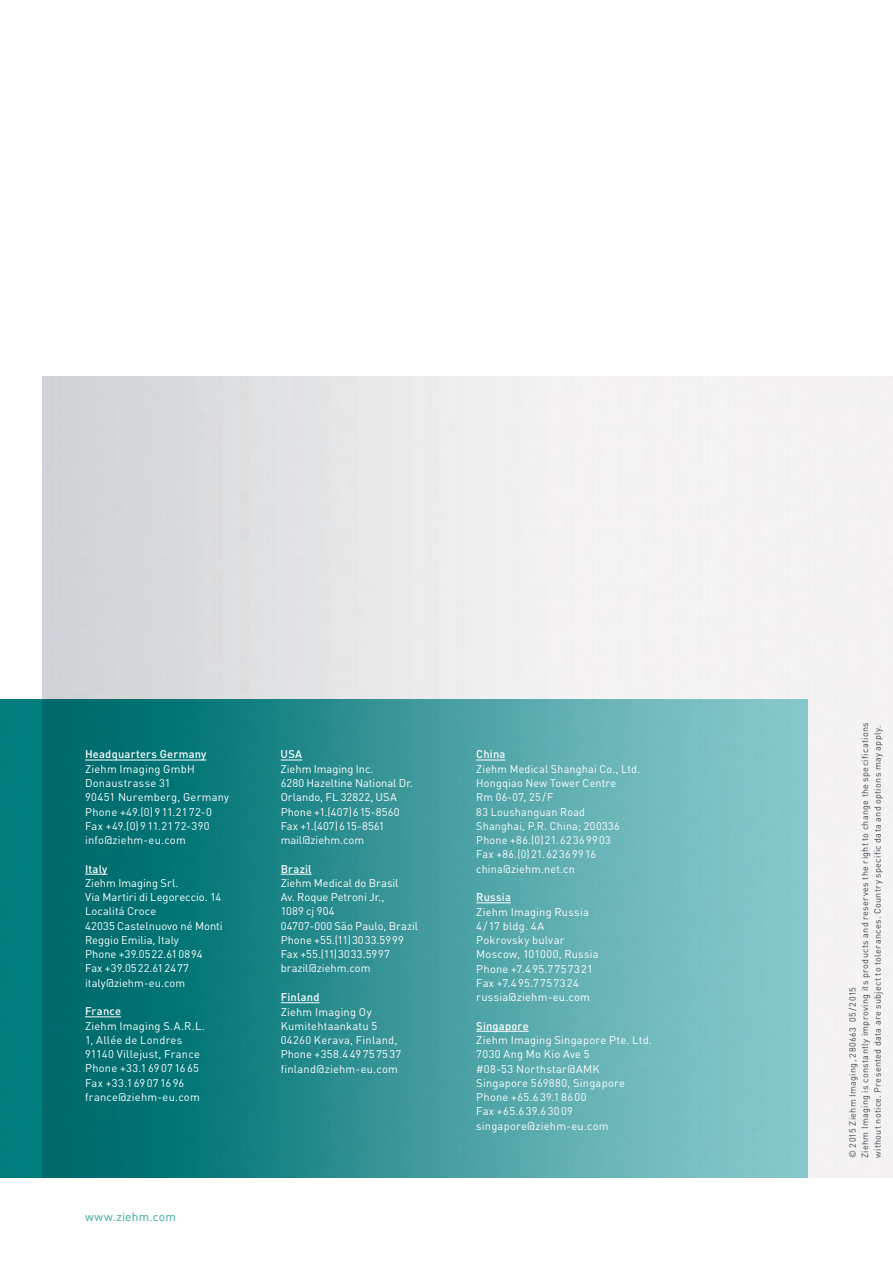
<style>
.page{position:relative;width:893px;height:1263px;background:#fff}
.page>*{position:absolute;margin:0;border:0;box-sizing:border-box;transform-origin:0 0}
.t1{font:12px "DIN";letter-spacing:.015em;color:#33a59b}
.t2{font:11.1px/14.2px "DIN";letter-spacing:.02em;color:#fff}
.t3{font:11.1px/14.2px "DIN";color:#fff}
.t4{font:500 11.1px "DIN";letter-spacing:.02em;color:#fff}
.t5{font:9px/12.6px "DIN";letter-spacing:.035em;color:#3d474e}
</style>
<div class="page">
<img style="left:0;top:699px;width:808px;height:478px">
<hr style="left:85px;top:760px;width:121px;height:1px;background:#fff">
<svg style="left:85px;top:874px;width:22px;height:1px"></svg>
<hr style="left:85px;top:1016px;width:36px;height:1px;background:#fff">
<svg style="left:281px;top:760px;width:21px;height:1px"></svg>
<hr style="left:281px;top:874px;width:31px;height:1px;background:#fff">
<hr style="left:281px;top:1002px;width:39px;height:1px;background:#fff">
<svg style="left:476px;top:760px;width:29px;height:1px"></svg>
<hr style="left:476px;top:902px;width:35px;height:1px;background:#fff">
<hr style="left:476px;top:1031px;width:53px;height:1px;background:#fff">
<p class="t4" style="left:85px;top:747px;width:123px">Headquarters Germany</p>
<p class="t2" style="left:85px;top:761px;width:146px">Ziehm Imaging GmbH<br>Donaustrasse 31<br>90451 N uremberg, Germany<br>Phone +49.(0)911.2172-0<br>Fax +49.(0)911.2172-390 info@ziehm-eu.com</p>
<p class="t4" style="left:85px;top:861px;width:24px">Italy</p>
<p class="t3" style="left:85px;top:875px;width:139px">Ziehm I maging Srl.<br>Via Martiri di Legoreccio. 14<br>Localitá Croce<br>42035 Castelnuovo né M onti<br>Reggio Emilia, Italy<br>Phone +39.0522.610894<br>Fax +39.0522.612477 italy@ziehm-eu.com</p>
<p class="t4" style="left:85px;top:1004px;width:37px">France</p>
<p class="t2" style="left:85px;top:1018px;width:121px">Ziehm I maging S.A.R.L.<br>1, Allée de Londres<br>91140 Villejust, France<br>Phone +33.169071665<br>Fax +33.169071696 france@ziehm-eu.com</p>
<p class="t1" style="left:85px;top:1209px;width:92px">www.ziehm.com</p>
<p class="t4" style="left:281px;top:747px;width:23px">USA</p>
<p class="t3" style="left:281px;top:761px;width:134px">Ziehm I maging I nc.<br>6280 Hazeltine National Dr.<br>Orlando, FL 32822, USA<br>Phone +1.(407)615-8560<br>Fax +1.(407)615-8561 mail@ziehm.com</p>
<p class="t4" style="left:281px;top:861px;width:32px">Brazil</p>
<p class="t3" style="left:281px;top:875px;width:139px">Ziehm Medical do Brasil<br>Av. Roque Petroni Jr.,<br>1089 cj 904<br>04707-000 São Paulo, Brazil<br>Phone +55.(11)3033.5999<br>Fax +55.(11)3033.5997 brazil@ziehm.com</p>
<p class="t4" style="left:281px;top:990px;width:41px">Finland</p>
<p class="t2" style="left:281px;top:1004px;width:122px">Ziehm I maging Oy<br>Kumitehtaankatu 5<br>04260 Kerava, Finland,<br>Phone +358.449757537 finland@ziehm-eu.com</p>
<p class="t4" style="left:476px;top:747px;width:31px">China</p>
<p class="t2" style="left:476px;top:761px;width:166px">Ziehm Medical Shanghai Co., Ltd.<br>Hongqiao New Tower Centre<br>Rm 06-07, 25/F<br>83 Loushanguan Road<br>Shanghai, P.R. China; 200336<br>Phone +86.(0)21.62369903<br>Fax +86.(0)21.62369916 china@ziehm.net.cn</p>
<p class="t4" style="left:476px;top:890px;width:36px">Russia</p>
<p class="t2" style="left:476px;top:904px;width:124px">Ziehm I maging Russia<br>4/17 bldg. 4A<br>Pokrovsky bulvar<br>M oscow, 101000, Russia<br>Phone +7.495.7757321<br>Fax +7.495.7757324 russia@ziehm-eu.com</p>
<p class="t4" style="left:476px;top:1019px;width:54px">Singapore</p>
<p class="t2" style="left:476px;top:1033px;width:177px">Ziehm I maging Singapore Pte. Ltd.<br>7030 Ang M o Kio Ave 5<br>#08-53 Northstar@AMK<br>Singapore 569880, Singapore<br>Phone +65.639.18600<br>Fax +65.639.63009 singapore@ziehm-eu.com</p>
<p class="t5" style="left:846px;top:1158px;width:437px;rotate:-90deg">© 2015 Ziehm I maging, 280663 05/2015<br>Ziehm I maging is constantly improving its products and reserves the right to change the specifications without notice. Presented data are subject to tolerances. Country specific data and options may apply.</p>
</div>
